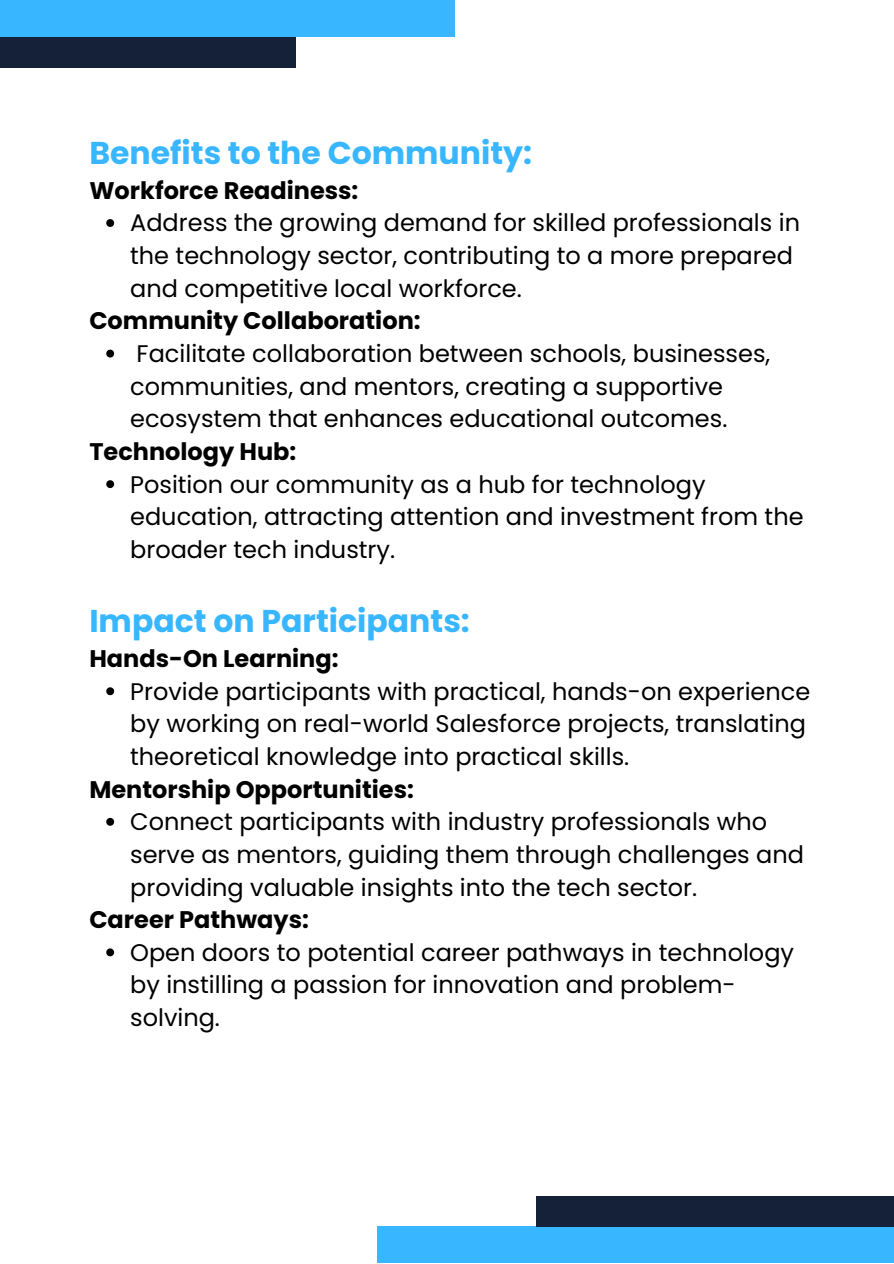
<style>
.page{position:relative;width:894px;height:1264px;background:#fff}
.page>*{position:absolute;margin:0;border:0;box-sizing:border-box;transform-origin:0 0}
.t1{font:700 31.5px "Poppins";color:#38b6ff}
.t2{font:24px/32.7px "Poppins";color:#000}
.t3{font:700 24px "Poppins";color:#000}
</style>
<div class="page">
<svg style="left:106px;top:219px;width:8px;height:8px"></svg>
<svg style="left:106px;top:349px;width:8px;height:8px"></svg>
<svg style="left:106px;top:480px;width:8px;height:8px"></svg>
<svg style="left:106px;top:687px;width:8px;height:8px"></svg>
<svg style="left:106px;top:817px;width:8px;height:8px"></svg>
<svg style="left:106px;top:948px;width:8px;height:8px"></svg>
<div style="left:377px;top:1226px;width:516px;height:37px;background:#38b6ff"></div>
<div style="left:536px;top:1195px;width:357px;height:31px;background:#152039"></div>
<div style="left:0;top:0;width:455px;height:37px;background:#38b6ff"></div>
<div style="left:0;top:37px;width:296px;height:30px;background:#152039"></div>
<h1 class="t1" style="left:89px;top:131px;width:444px">Benefits to the Community:</h1>
<p class="t3" style="left:89px;top:174px;width:270px">Workforce Readiness:</p>
<p class="t2" style="left:130px;top:207px;width:671px">Address the growing demand for skilled professionals in the technology sector, contributing to a more prepared and competitive local workforce.</p>
<p class="t3" style="left:89px;top:304px;width:333px">Community Collaboration:</p>
<p class="t2" style="left:130px;top:337px;width:641px">Facilitate collaboration between schools, businesses, communities, and mentors, creating a supportive ecosystem that enhances educational outcomes.</p>
<p class="t3" style="left:89px;top:435px;width:208px">Technology Hub:</p>
<p class="t2" style="left:130px;top:468px;width:674px">Position our community as a hub for technology education, attracting attention and investment from the broader tech industry.</p>
<h1 class="t1" style="left:89px;top:599px;width:382px">Impact on Participants:</h1>
<p class="t3" style="left:89px;top:642px;width:251px">Hands-On Learning:</p>
<p class="t2" style="left:130px;top:675px;width:681px">Provide participants with practical, hands-on experience by working on real-world Salesforce projects, translating theoretical knowledge into practical skills.</p>
<p class="t3" style="left:89px;top:772px;width:326px">Mentorship Opportunities:</p>
<p class="t2" style="left:130px;top:805px;width:675px">Connect participants with industry professionals who serve as mentors, guiding them through challenges and providing valuable insights into the tech sector.</p>
<p class="t3" style="left:89px;top:903px;width:221px">Career Pathways:</p>
<p class="t2" style="left:130px;top:936px;width:665px">Open doors to potential career pathways in technology by instilling a passion for innovation and problem&shy;solving.</p>
</div>
